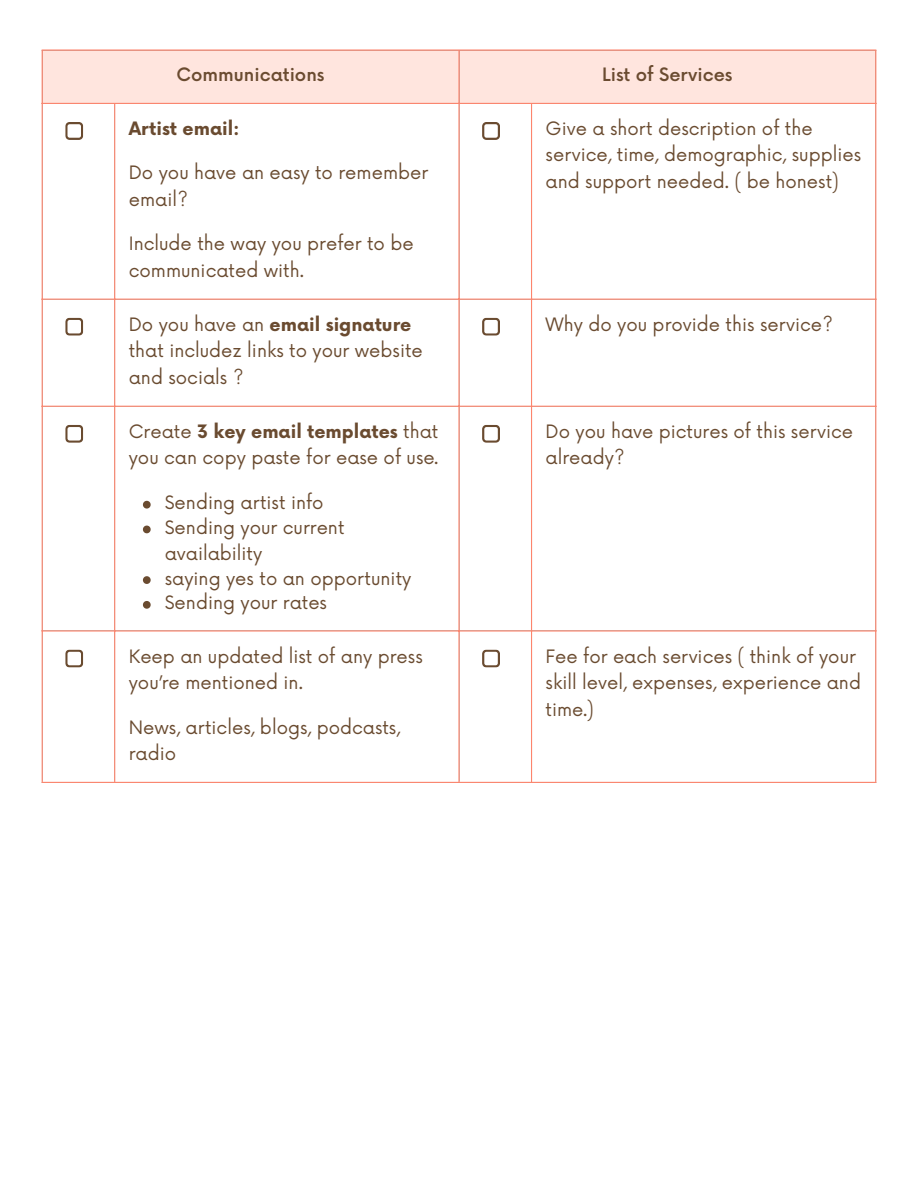
<style>
.page{position:relative;width:918px;height:1186px;background:#fff}
.page>*{position:absolute;margin:0;border:0;box-sizing:border-box;transform-origin:0 0}
.t1{font:18px/26.4px "Now";color:#6a4b30}
.t2{font:500 18px "Now";color:#6a4b30}
.t3{font:700 18px "Now";color:#6a4b30}
.s1{font-weight:700}
</style>
<div class="page">
<div style="left:43px;top:51px;width:832px;height:52px;background:#ffe5de"></div>
<svg style="left:65px;top:122px;width:18px;height:18px"></svg>
<svg style="left:482px;top:122px;width:18px;height:18px"></svg>
<svg style="left:65px;top:318px;width:18px;height:18px"></svg>
<svg style="left:482px;top:318px;width:18px;height:18px"></svg>
<svg style="left:65px;top:425px;width:18px;height:18px"></svg>
<svg style="left:143px;top:501px;width:8px;height:7px"></svg>
<svg style="left:143px;top:525px;width:8px;height:8px"></svg>
<svg style="left:143px;top:576px;width:8px;height:8px"></svg>
<svg style="left:143px;top:601px;width:8px;height:8px"></svg>
<svg style="left:482px;top:425px;width:18px;height:18px"></svg>
<svg style="left:65px;top:649px;width:18px;height:18px"></svg>
<svg style="left:482px;top:649px;width:18px;height:18px"></svg>
<hr style="left:42px;top:51px;width:1px;height:731px;background:#fd856d">
<hr style="left:114px;top:104px;width:1px;height:678px;background:#fd856d">
<hr style="left:458px;top:51px;width:2px;height:731px;background:#fd856d">
<hr style="left:531px;top:104px;width:1px;height:678px;background:#fd856d">
<hr style="left:875px;top:51px;width:1px;height:731px;background:#fd856d">
<hr style="left:42px;top:50px;width:834px;height:1px;background:#fd856d">
<hr style="left:42px;top:103px;width:834px;height:1px;background:#fd856d">
<hr style="left:42px;top:299px;width:834px;height:1px;background:#fd856d">
<hr style="left:42px;top:406px;width:834px;height:1px;background:#fd856d">
<hr style="left:42px;top:630px;width:834px;height:1px;background:#fd856d">
<hr style="left:42px;top:782px;width:834px;height:1px;background:#fd856d">
<p class="t2" style="left:177px;top:65px;width:149px">Communications</p>
<p class="t2" style="left:602px;top:65px;width:132px">List of Services</p>
<h1 class="t3" style="left:129px;top:119px;width:112px">Artist email:</h1>
<p class="t1" style="left:129px;top:160px;width:301px;line-height:27px">Do you have an easy to remember email?</p>
<p class="t1" style="left:129px;top:231px;width:286px;line-height:27px">Include the way you prefer to be communicated with.</p>
<p class="t1" style="left:546px;top:117px;width:317px">Give a short description of the service, time, demographic, supplies and support needed. ( be honest)</p>
<p class="t1" style="left:129px;top:312px;width:296px">Do you have an <span class="s1">email signature </span>that includez links to your website and socials ?</p>
<p class="t1" style="left:546px;top:312px;width:289px">Why do you provide this service?</p>
<p class="t1" style="left:129px;top:420px;width:311px;line-height:25.8px">Create <span class="s1">3 key email templates</span> that you can copy paste for ease of use.</p>
<p class="t1" style="left:165px;top:490px;width:160px">Sending artist info</p>
<p class="t1" style="left:165px;top:515px;width:181px;line-height:25.8px">Sending your current availability</p>
<p class="t1" style="left:165px;top:566px;width:248px">saying yes to an opportunity</p>
<p class="t1" style="left:165px;top:590px;width:164px">Sending your rates</p>
<p class="t1" style="left:546px;top:420px;width:309px;line-height:25.8px">Do you have pictures of this service already?</p>
<p class="t1" style="left:129px;top:644px;width:296px;line-height:25.8px">Keep an updated list of any press you’re mentioned in.</p>
<p class="t1" style="left:129px;top:715px;width:273px;line-height:25.8px">News, articles, blogs, podcasts, radio</p>
<p class="t1" style="left:546px;top:644px;width:317px">Fee for each services ( think of your skill level, expenses, experience and time.)</p>
</div>
